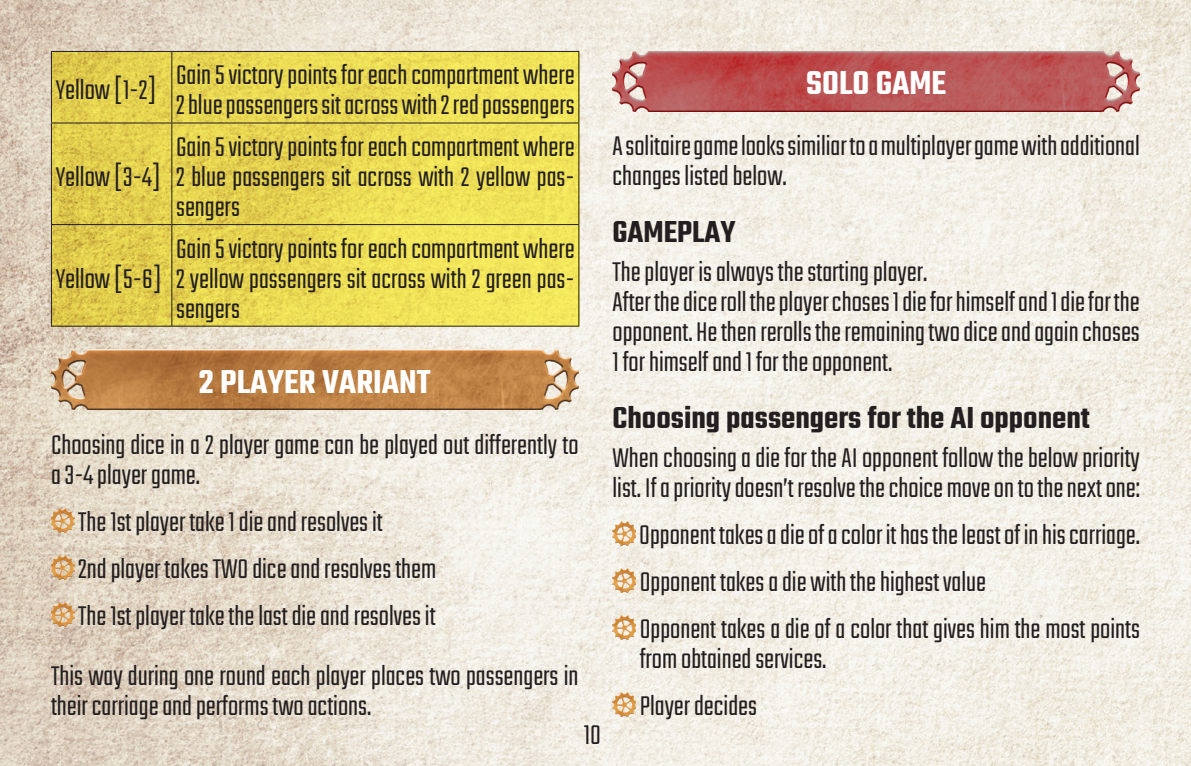
<style>
.page{position:relative;width:1191px;height:766px;background:#fff}
.page>*{position:absolute;margin:0;border:0;box-sizing:border-box;transform-origin:0 0}
.t1{font:600 36px "Teko";color:#fff}
.t2{font:600 33px "Teko";color:#231f20}
.t3{font:300 30px/30px "Teko";color:#231f20}
</style>
<div class="page">
<img style="left:0;top:0;width:1191px;height:765px">
<img style="left:51px;top:508px;width:23px;height:24px">
<img style="left:51px;top:555px;width:23px;height:24px">
<img style="left:51px;top:602px;width:23px;height:24px">
<img style="left:51px;top:349px;width:527px;height:60px">
<svg style="left:52px;top:52px;width:526px;height:273px;background:#e7d753"></svg>
<hr style="left:51px;top:51px;width:121px;height:1px;background:#231f20">
<hr style="left:51px;top:52px;width:1px;height:71px;background:#231f20">
<hr style="left:172px;top:51px;width:407px;height:1px;background:#231f20">
<hr style="left:171px;top:52px;width:1px;height:71px;background:#231f20">
<hr style="left:578px;top:52px;width:1px;height:71px;background:#231f20">
<hr style="left:51px;top:122px;width:121px;height:1px;background:#231f20">
<hr style="left:51px;top:123px;width:1px;height:101px;background:#231f20">
<hr style="left:172px;top:122px;width:407px;height:1px;background:#231f20">
<hr style="left:171px;top:123px;width:1px;height:101px;background:#231f20">
<hr style="left:578px;top:123px;width:1px;height:101px;background:#231f20">
<hr style="left:51px;top:224px;width:121px;height:1px;background:#231f20">
<hr style="left:51px;top:225px;width:1px;height:101px;background:#231f20">
<hr style="left:172px;top:224px;width:407px;height:1px;background:#231f20">
<hr style="left:171px;top:225px;width:1px;height:101px;background:#231f20">
<hr style="left:578px;top:225px;width:1px;height:101px;background:#231f20">
<hr style="left:51px;top:325px;width:121px;height:1px;background:#231f20">
<hr style="left:172px;top:325px;width:407px;height:1px;background:#231f20">
<img style="left:612px;top:521px;width:24px;height:24px">
<img style="left:612px;top:568px;width:24px;height:24px">
<img style="left:612px;top:615px;width:24px;height:24px">
<img style="left:612px;top:692px;width:24px;height:24px">
<img style="left:612px;top:51px;width:527px;height:60px">
<p class="t3" style="left:56px;top:77px;width:103px">Yellow [1-2]</p>
<p class="t3" style="left:176px;top:62px;width:400px">Gain 5 victory points for each compartment where<br>2 blue passengers sit across with 2 red passengers</p>
<p class="t3" style="left:56px;top:164px;width:107px">Yellow [3-4]</p>
<p class="t3" style="left:56px;top:265px;width:108px">Yellow [5-6]</p>
<p class="t3" style="left:176px;top:134px;width:400px;text-align:justify">Gain 5 victory points for each compartment where 2 blue passengers sit across with 2 yellow pas&shy;sengers</p>
<p class="t3" style="left:176px;top:235px;width:400px;text-align:justify">Gain 5 victory points for each compartment where 2 yellow passengers sit across with 2 green pas&shy;sengers</p>
<p class="t1" style="left:199px;top:359px;width:233px">2 PLAYER VARIANT</p>
<p class="t3" style="left:51px;top:431px;width:529px">Choosing dice in a 2 player game can be played out differently to a 3-4 player game.</p>
<p class="t3" style="left:78px;top:499px;width:359px;line-height:47.1px">The 1st player take 1 die and resolves it<br>2nd player takes TWO dice and resolves them<br>The 1st player take the last die and resolves it</p>
<p class="t3" style="left:51px;top:662px;width:529px">This way during one round each player places two passengers in their carriage and performs two actions.</p>
<p class="t3" style="left:584px;top:721px;width:19px">10</p>
<p class="t1" style="left:806px;top:61px;width:142px">SOLO GAME</p>
<p class="t3" style="left:612px;top:133px;width:529px">A solitaire game looks similiar to a multiplayer game with additional changes listed below.</p>
<p class="t2" style="left:612px;top:212px;width:125px">GAMEPLAY</p>
<p class="t3" style="left:612px;top:258px;width:529px">The player is always the starting player.<br>After the dice roll the player choses 1 die for himself and 1 die for the opponent. He then rerolls the remaining two dice and again choses 1 for himself and 1 for the opponent.</p>
<p class="t2" style="left:612px;top:397px;width:479px">Choosing passengers for the AI opponent</p>
<p class="t3" style="left:612px;top:444px;width:529px">When choosing a die for the AI opponent follow the below priority list. If a priority doesn’t resolve the choice move on to the next one:</p>
<p class="t3" style="left:639px;top:512px;width:502px;line-height:47.1px">Opponent takes a die of a color it has the least of in his carriage.<br>Opponent takes a die with the highest value<br>Opponent takes a die of a color that gives him the most points</p>
<p class="t3" style="left:639px;top:636px;width:188px;line-height:47.1px">from obtained services.<br>Player decides</p>
</div>
